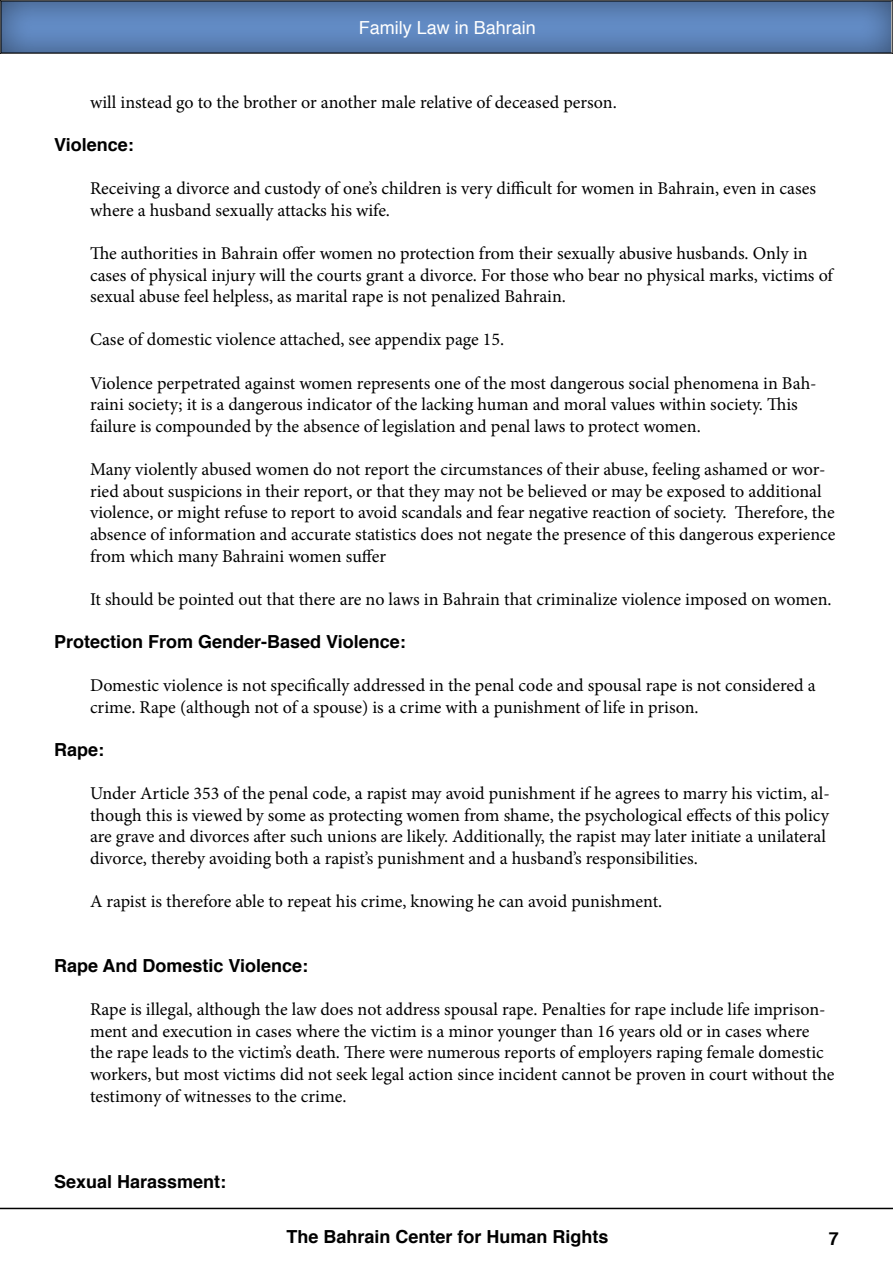
<style>
.page{position:relative;width:893px;height:1263px;background:#fff}
.page>*{position:absolute;margin:0;border:0;box-sizing:border-box;transform-origin:0 0}
.t1{font:18px/21.6px "Minion Pro";color:#000}
.t2{font:700 18px "Helvetica";color:#000}
.t3{font:18px "Helvetica";color:#fff}
</style>
<div class="page">
<div style="left:0;top:0;width:893px;height:55px;background:#000;opacity:.5"></div>
<hr style="left:0;top:1208px;width:893px;height:1px;background:#000">
<p class="t3" style="left:359px;top:14px;width:179px">Family Law in Bahrain</p>
<p class="t1" style="left:90px;top:91px;width:528px">will instead go to the brother or another male relative of deceased person.</p>
<p class="t2" style="left:54px;top:130px;width:81px">Violence:</p>
<p class="t1" style="left:90px;top:178px;width:727px">Receiving a divorce and custody of one’s children is very difficult for women in Bahrain, even in cases where a husband sexually attacks his wife.</p>
<p class="t1" style="left:90px;top:243px;width:744px">The authorities in Bahrain offer women no protection from their sexually abusive husbands. Only in cases of physical injury will the courts grant a divorce. For those who bear no physical marks, victims of sexual abuse feel helpless, as marital rape is not penalized Bahrain.</p>
<p class="t1" style="left:90px;top:329px;width:416px">Case of domestic violence attached, see appendix page 15.</p>
<p class="t1" style="left:90px;top:372px;width:728px">Violence perpetrated against women represents one of the most dangerous social phenomena in Bah&shy;raini society; it is a dangerous indicator of the lacking human and moral values within society. This failure is compounded by the absence of legislation and penal laws to protect women.</p>
<p class="t1" style="left:90px;top:459px;width:747px">Many violently abused women do not report the circumstances of their abuse, feeling ashamed or wor&shy;ried about suspicions in their report, or that they may not be believed or may be exposed to additional violence, or might refuse to report to avoid scandals and fear negative reaction of society. Therefore, the absence of information and accurate statistics does not negate the presence of this dangerous experience from which many Bahraini women suffer</p>
<p class="t1" style="left:90px;top:588px;width:743px">It should be pointed out that there are no laws in Bahrain that criminalize violence imposed on women.</p>
<p class="t2" style="left:54px;top:627px;width:353px">Protection From Gender-Based Violence:</p>
<p class="t1" style="left:90px;top:675px;width:727px">Domestic violence is not specifically addressed in the penal code and spousal rape is not considered a crime. Rape (although not of a spouse) is a crime with a punishment of life in prison.</p>
<p class="t2" style="left:54px;top:735px;width:52px">Rape:</p>
<p class="t1" style="left:90px;top:783px;width:741px">Under Article 353 of the penal code, a rapist may avoid punishment if he agrees to marry his victim, al&shy;though this is viewed by some as protecting women from shame, the psychological effects of this policy are grave and divorces after such unions are likely. Additionally, the rapist may later initiate a unilateral divorce, thereby avoiding both a rapist’s punishment and a husband’s responsibilities.</p>
<p class="t1" style="left:90px;top:891px;width:574px">A rapist is therefore able to repeat his crime, knowing he can avoid punishment.</p>
<p class="t2" style="left:54px;top:951px;width:256px">Rape And Domestic Violence:</p>
<p class="t1" style="left:90px;top:999px;width:746px">Rape is illegal, although the law does not address spousal rape. Penalties for rape include life imprison&shy;ment and execution in cases where the victim is a minor younger than 16 years old or in cases where the rape leads to the victim’s death. There were numerous reports of employers raping female domestic workers, but most victims did not seek legal action since incident cannot be proven in court without the testimony of witnesses to the crime.</p>
<p class="t2" style="left:54px;top:1167px;width:174px">Sexual Harassment:</p>
<p class="t2" style="left:286px;top:1222px;width:324px">The Bahrain Center for Human Rights</p>
<p class="t2" style="left:829px;top:1224px;width:12px">7</p>
</div>
